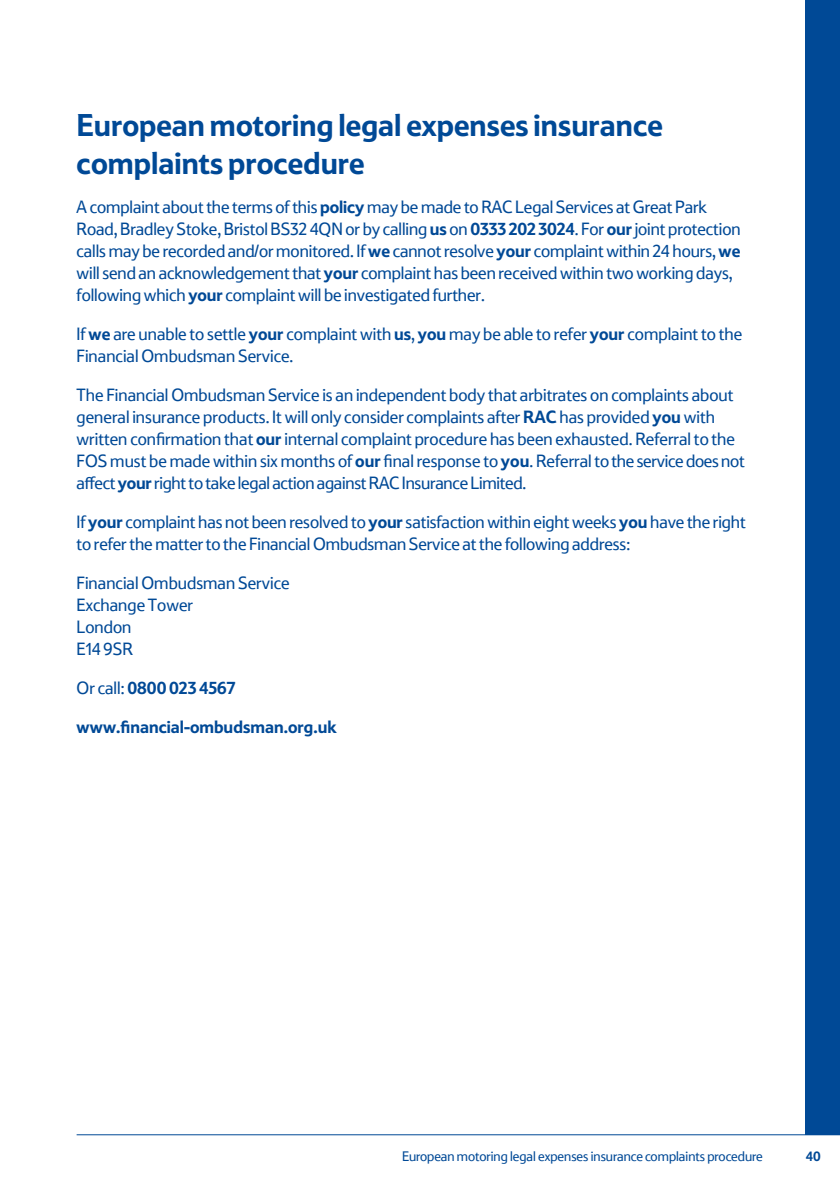
<style>
.page{position:relative;width:840px;height:1191px;background:#fff}
.page>*{position:absolute;margin:0;border:0;box-sizing:border-box;transform-origin:0 0}
.t1{font:700 32px/38.4px "Tesco Display";color:#004996}
.t2{font:18px/22px "Tesco Display";letter-spacing:-.005em;color:#004996}
.t3{font:700 18px/39px "Tesco Display";color:#004996}
.t4{font:14px "Tesco Display";color:#004996}
.t5{font:700 14px "Tesco Display";color:#004996}
.s1{font-weight:700}
.s2{font-weight:400}
</style>
<div class="page">
<div style="left:805px;top:0;width:34px;height:1134px;background:#004996"></div>
<hr style="left:77px;top:1134px;width:762px;height:1px;background:#004996">
<h1 class="t1" style="left:77px;top:105px;width:587px">European motoring legal expenses insurance complaints procedure</h1>
<p class="t2" style="left:77px;top:195px;width:665px">A complaint about the terms of this <span class="s1">policy</span> may be made to RAC Legal Services at Great Park Road, Bradley Stoke, Bristol BS32 4QN or by calling <span class="s1">us</span> on <span class="s1">0333 202 3024</span>. For <span class="s1">our</span> joint protection calls may be recorded and/or monitored. If <span class="s1">we</span> cannot resolve <span class="s1">your</span> complaint within 24 hours, <span class="s1">we </span>will send an acknowledgement that <span class="s1">your</span> complaint has been received within two working days, following which <span class="s1">your</span> complaint will be investigated further.</p>
<p class="t2" style="left:77px;top:322px;width:666px">If <span class="s1">we</span> are unable to settle <span class="s1">your</span> complaint with <span class="s1">us</span>, <span class="s1">you</span> may be able to refer <span class="s1">your</span> complaint to the<br>Financial Ombudsman Service.</p>
<p class="t2" style="left:77px;top:383px;width:669px">The Financial Ombudsman Service is an independent body that arbitrates on complaints about general insurance products. It will only consider complaints after <span class="s1">RAC</span> has provided <span class="s1">you</span> with written confirmation that <span class="s1">our</span> internal complaint procedure has been exhausted. Referral to the FOS must be made within six months of <span class="s1">our</span> final response to <span class="s1">you</span>. Referral to the service does not affect <span class="s1">your</span> right to take legal action against RAC Insurance Limited.</p>
<p class="t2" style="left:77px;top:510px;width:670px">If <span class="s1">your</span> complaint has not been resolved to <span class="s1">your</span> satisfaction within eight weeks <span class="s1">you</span> have the right to refer the matter to the Financial Ombudsman Service at the following address:</p>
<p class="t2" style="left:77px;top:571px;width:214px">Financial Ombudsman Service<br>Exchange Tower<br>London<br>E14 9SR</p>
<p class="t3" style="left:77px;top:668px;width:261px"><span class="s2">Or call:</span> 0800 023 4567 www.financial-ombudsman.org.uk</p>
<p class="t4" style="left:402px;top:1147px;width:362px">European motoring legal expenses insurance complaints procedure</p>
<p class="t5" style="left:805px;top:1148px;width:16px">40</p>
</div>
